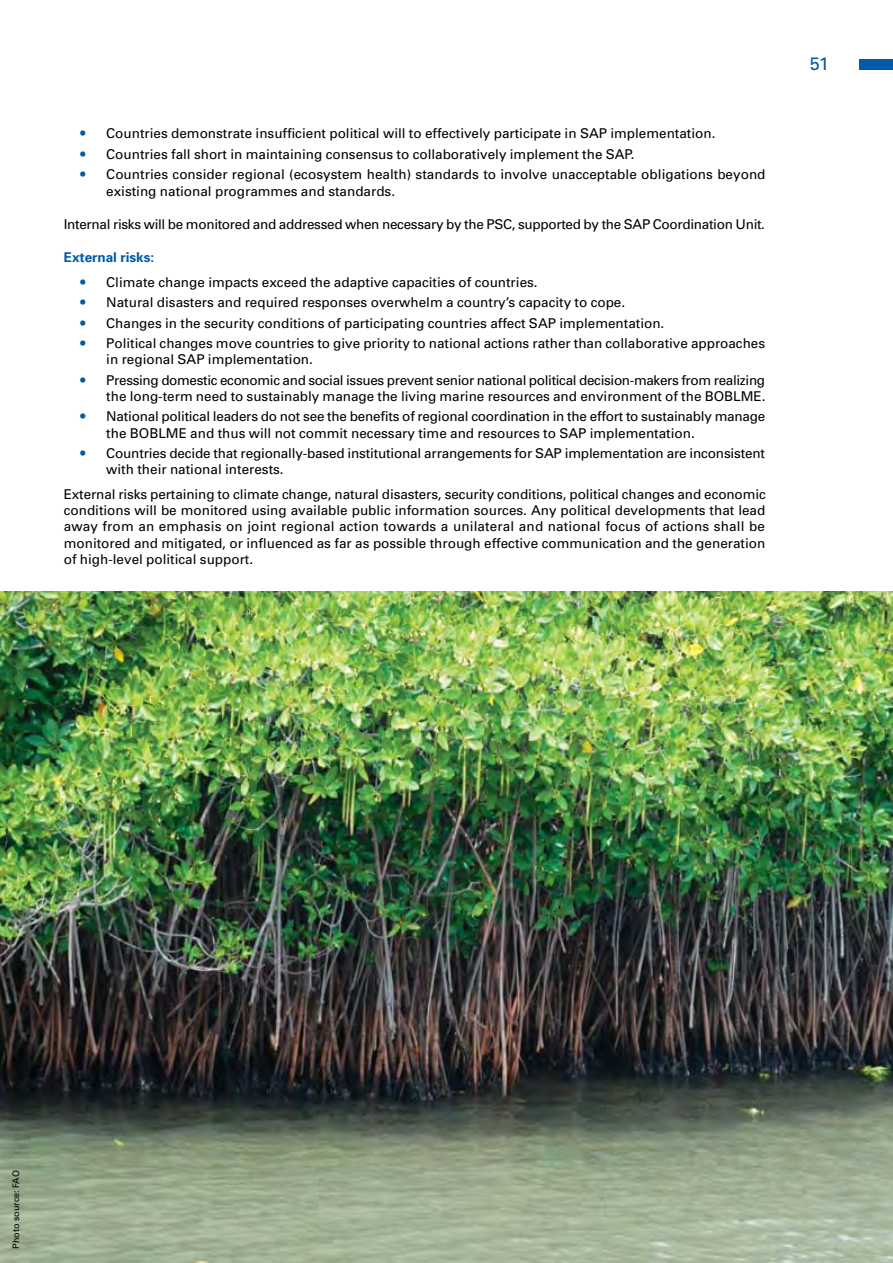
<style>
.page{position:relative;width:893px;height:1263px;background:#fff}
.page>*{position:absolute;margin:0;border:0;box-sizing:border-box;transform-origin:0 0}
.t1{font:18px "Univers";color:#005baa}
.t2{font:13.5px/20.4px "Univers";color:#000}
.t3{font:13.5px/20.4px "Univers";letter-spacing:-.025em;color:#000}
.t4{font:13.5px "Univers";letter-spacing:-.02em;color:#000}
.t5{font:9px "Univers";color:#000}
.s1{font-weight:700;color:#005baa}
</style>
<div class="page">
<img style="left:0;top:591px;width:893px;height:672px">
<div style="left:859px;top:59px;width:34px;height:11px;background:#005baa"></div>
<p class="t2" style="left:106px;top:123px;width:661px">Countries demonstrate insufficient political will to effectively participate in SAP implementation.<br>Countries fall short in maintaining consensus to collaboratively implement the SAP.<br>Countries consider regional (ecosystem health) standards to involve unacceptable obligations beyond</p>
<p class="t2" style="left:106px;top:180px;width:290px">existing national programmes and standards.</p>
<p class="t4" style="left:64px;top:216px;width:703px">Internal risks will be monitored and addressed when necessary by the PSC, supported by the SAP Coordination Unit.</p>
<p class="t2" style="left:106px;top:245px;width:433px;line-height:24.8px;text-indent:-43px"><span class="s1">External risks:<br></span>Climate change impacts exceed the adaptive capacities of countries.</p>
<p class="t2" style="left:106px;top:292px;width:660px">Natural disasters and required responses overwhelm a country’s capacity to cope.<br>Changes in the security conditions of participating countries affect SAP implementation.<br>Political changes move countries to give priority to national actions rather than collaborative approaches</p>
<p class="t3" style="left:106px;top:349px;width:660px">in regional SAP implementation.<br>Pressing domestic economic and social issues prevent senior national political decision-makers from realizing</p>
<p class="t2" style="left:106px;top:386px;width:661px">the long-term need to sustainably manage the living marine resources and environment of the BOBLME.<br>National political leaders do not see the benefits of regional coordination in the effort to sustainably manage</p>
<p class="t2" style="left:106px;top:422px;width:660px">the BOBLME and thus will not commit necessary time and resources to SAP implementation.<br>Countries decide that regionally-based institutional arrangements for SAP implementation are inconsistent</p>
<p class="t2" style="left:64px;top:457px;width:703px;line-height:24.8px;text-indent:43px">with their national interests.<br>External risks pertaining to climate change, natural disasters, security conditions, political changes and economic</p>
<p class="t2" style="left:64px;top:502px;width:703px;line-height:16.2px;text-align:justify">conditions will be monitored using available public information sources. Any political developments that lead away from an emphasis on joint regional action towards a unilateral and national focus of actions shall be monitored and mitigated, or influenced as far as possible through effective communication and the generation of high-level political support.</p>
<p class="t1" style="left:810px;top:52px;width:21px">51</p>
<p class="t5" style="left:11px;top:1249px;width:80px;rotate:-90deg">Photo source: FAO</p>
</div>
